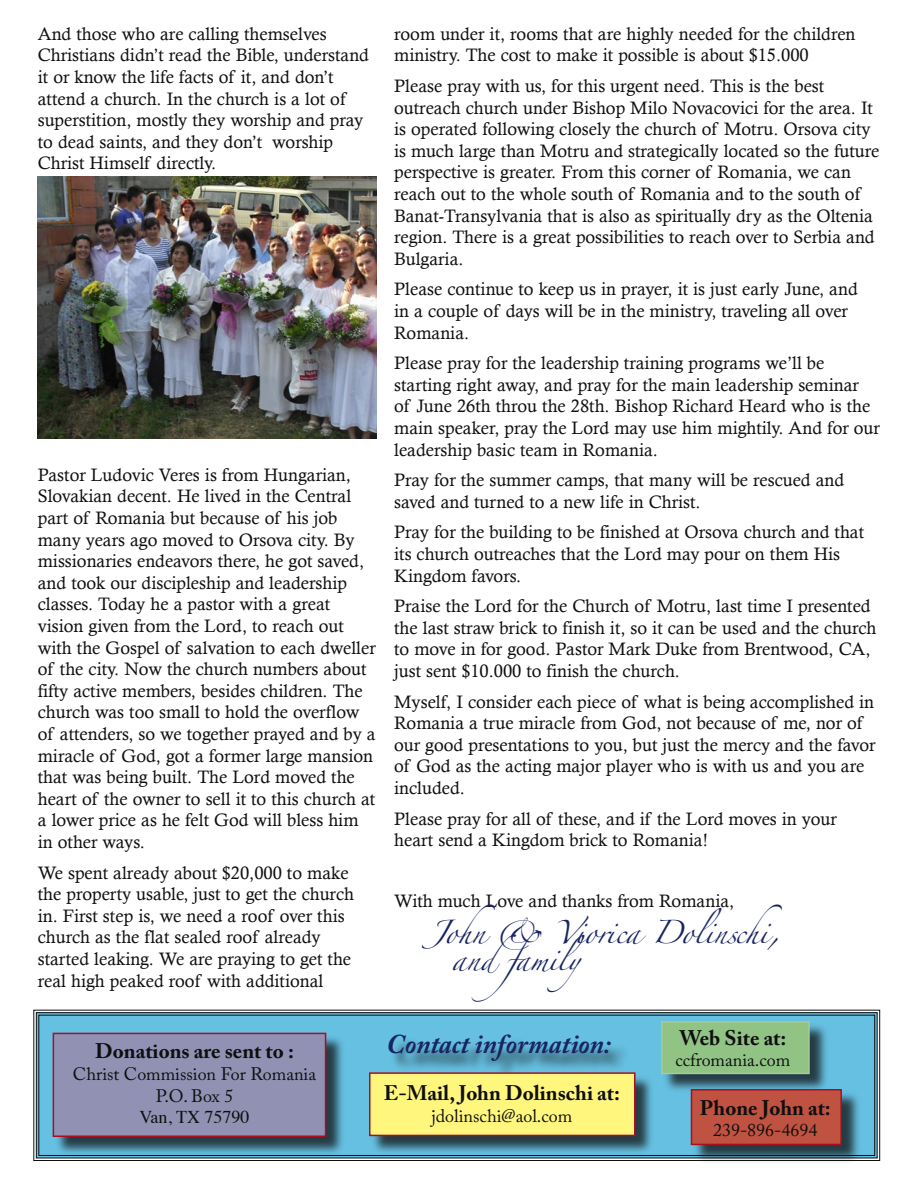
<style>
.page{position:relative;width:918px;height:1188px;background:#fff}
.page>*{position:absolute;margin:0;border:0;box-sizing:border-box;transform-origin:0 0}
.t1{font:italic 700 27px "Adobe Caslon Pro";color:#182563}
.t2{font:700 21px "Adobe Caslon Pro";color:#0f0f0f}
.Signature{font:21px/27px "Zapfino";letter-spacing:-.015em;color:#182563}
.Body{font:18px/21.6px "Calisto";color:#0f0f0f}
.t3{font:18px "Adobe Caslon Pro";color:#0f0f0f}
.t4{font:18px "Times";color:#0f0f0f}
</style>
<div class="page">
<svg style="left:33px;top:1009px;width:848px;height:152px;background:#6db3ce"></svg>
<div style="left:36px;top:1012px;width:842px;height:146px;border:1px solid #0f0f0f"></div>
<div style="left:390px;top:1036px;width:241px;height:44px;background:#0f0f0f;opacity:.75"></div>
<div style="left:53px;top:1033px;width:294px;height:125px;background:#0f0f0f;opacity:.75"></div>
<div style="left:53px;top:1033px;width:273px;height:103px;background:#9191b4"></div>
<div style="left:53px;top:1033px;width:273px;height:104px;border:2px solid #ac0d1f"></div>
<div style="left:370px;top:1073px;width:286px;height:84px;background:#0f0f0f;opacity:.75"></div>
<div style="left:370px;top:1073px;width:265px;height:62px;background:#fff67e"></div>
<div style="left:369px;top:1072px;width:267px;height:64px;border:2px solid #ac0d1f"></div>
<div style="left:662px;top:1022px;width:168px;height:73px;background:#0f0f0f;opacity:.75"></div>
<div style="left:662px;top:1022px;width:147px;height:51px;background:#91c385"></div>
<div style="left:661px;top:1021px;width:149px;height:53px;border:2px solid #a5cd95"></div>
<div style="left:692px;top:1090px;width:170px;height:75px;background:#0f0f0f;opacity:.75"></div>
<div style="left:692px;top:1090px;width:149px;height:54px;background:#c05241"></div>
<div style="left:691px;top:1089px;width:151px;height:56px;border:2px solid #ac0d1f"></div>
<img style="left:38px;top:177px;width:338px;height:262px">
<p class="Body" style="left:38px;top:23px;width:333px">And those who are calling themselves Christians didn’t read the Bible, understand it or know the life facts of it, and don’t attend a church. In the church is a lot of superstition, mostly they worship and pray to dead saints, and they don’t worship Christ Himself directly.</p>
<p class="Body" style="left:38px;top:464px;width:339px">Pastor Ludovic Veres is from Hungarian‚ Slovakian decent. He lived in the Central part of Romania but because of his job many years ago moved to Orsova city. By missionaries endeavors there, he got saved, and took our discipleship and leadership classes. Today he a pastor with a great vision given from the Lord, to reach out with the Gospel of salvation to each dweller of the city. Now the church numbers about fifty active members, besides children. The church was too small to hold the overflow of attenders, so we together prayed and by a miracle of God, got a former large mansion that was being built. The Lord moved the heart of the owner to sell it to this church at a lower price as he felt God will bless him in other ways.</p>
<p class="Body" style="left:38px;top:861px;width:318px">We spent already about $20,000 to make the property usable, just to get the church in. First step is, we need a roof over this church as the flat sealed roof already started leaking. We are praying to get the real high peaked roof with additional</p>
<p class="Body" style="left:394px;top:23px;width:463px">room under it, rooms that are highly needed for the children ministry. The cost to make it possible is about $15.000</p>
<p class="Body" style="left:394px;top:75px;width:487px">Please pray with us, for this urgent need. This is the best outreach church under Bishop Milo Novacovici for the area. It is operated following closely the church of Motru. Orsova city is much large than Motru and strategically located so the future perspective is greater. From this corner of Romania, we can reach out to the whole south of Romania and to the south of Banat-Transylvania that is also as spiritually dry as the Oltenia region. There is a great possibilities to reach over to Serbia and Bulgaria.</p>
<p class="Body" style="left:394px;top:278px;width:465px">Please continue to keep us in prayer, it is just early June, and in a couple of days will be in the ministry, traveling all over<br>Romania.</p>
<p class="Body" style="left:394px;top:352px;width:487px">Please pray for the leadership training programs we’ll be starting right away, and pray for the main leadership seminar<br>of June 26th throu the 28th. Bishop Richard Heard who is the main speaker, pray the Lord may use him mightily. And for our leadership basic team in Romania.</p>
<p class="Body" style="left:394px;top:469px;width:452px">Pray for the summer camps, that many will be rescued and saved and turned to a new life in Christ.</p>
<p class="Body" style="left:394px;top:521px;width:472px">Pray for the building to be finished at Orsova church and that its church outreaches that the Lord may pour on them His<br>Kingdom favors.</p>
<p class="Body" style="left:394px;top:595px;width:484px">Praise the Lord for the Church of Motru, last time I presented the last straw brick to finish it, so it can be used and the church to move in for good. Pastor Mark Duke from Brentwood, CA, just sent $10.000 to finish the church.</p>
<p class="Body" style="left:394px;top:690px;width:483px">Myself, I consider each piece of what is being accomplished in Romania a true miracle from God, not because of me, nor of our good presentations to you, but just the mercy and the favor of God as the acting major player who is with us and you are included.</p>
<p class="Body" style="left:394px;top:807px;width:444px">Please pray for all of these, and if the Lord moves in your heart send a Kingdom brick to Romania!</p>
<p class="Body" style="left:394px;top:890px;width:342px">With much Love and thanks from Romania,</p>
<p class="Signature" style="left:452px;top:923px;width:332px;text-indent:-23px">John &amp; Viorica Dolinschi, andfamily</p>
<p class="t2" style="left:95px;top:1039px;width:200px">Donations are sent to :</p>
<p class="t3" style="left:73px;top:1063px;width:245px">Christ Commission For Romania</p>
<p class="t3" style="left:156px;top:1085px;width:79px">P.O. Box 5</p>
<p class="t4" style="left:139px;top:1100px;width:112px">Van, TX 75790</p>
<p class="t1" style="left:387px;top:1028px;width:226px">Contact information:</p>
<p class="t2" style="left:679px;top:1025px;width:108px">Web Site at:</p>
<p class="t3" style="left:675px;top:1049px;width:116px">ccfromania.com</p>
<p class="t2" style="left:700px;top:1095px;width:132px">Phone John at:</p>
<p class="t3" style="left:713px;top:1120px;width:106px">239-896-4694</p>
<p class="t2" style="left:384px;top:1081px;width:238px">E-Mail, John Dolinschi at:</p>
<p class="t3" style="left:431px;top:1105px;width:142px">jdolinschi@aol.com</p>
</div>
